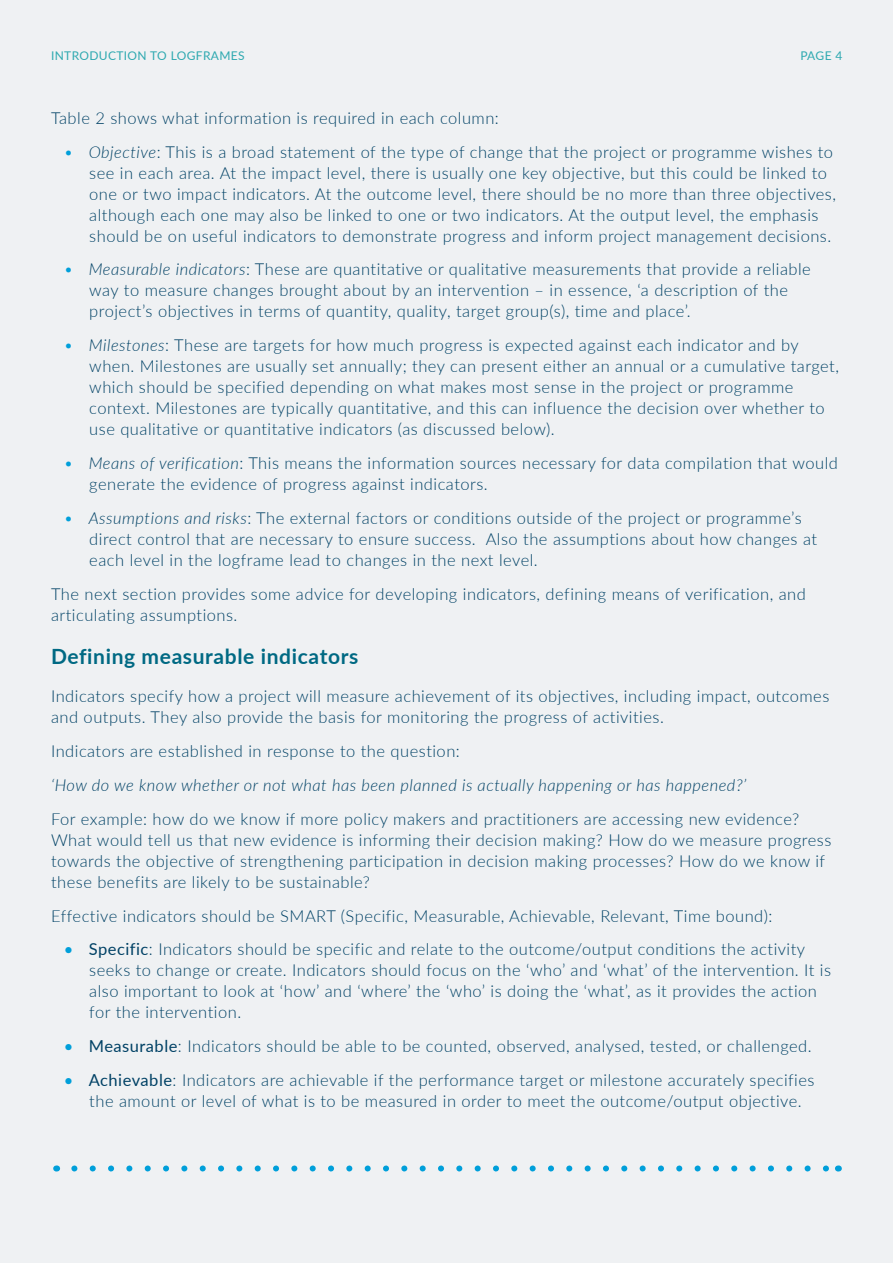
<style>
.page{position:relative;width:893px;height:1263px;background:#eff1f3}
.page>*{position:absolute;margin:0;border:0;box-sizing:border-box;transform-origin:0 0}
.t1{font:700 21px "Lato";letter-spacing:.03em;color:#006983}
.t2{font:300 16.5px/21px "Lato";letter-spacing:.03em;color:#004165}
.t3{font:italic 300 16.5px "Lato";letter-spacing:.03em;color:#004165}
.t4{font:12px "Lato";letter-spacing:.03em;color:#2ea9b0}
.s1{font-style:italic;color:#009fda}
.s2{font-style:italic}
.s3{font-weight:400;color:#009fda}
.s4{font-weight:400}
</style>
<div class="page">
<svg style="left:74px;top:1165px;width:755px;height:6px"></svg>
<p class="t4" style="left:51px;top:47px;width:195px">INTRODUCTION TO LOGFRAMES</p>
<p class="t4" style="left:800px;top:47px;width:44px">PAGE 4</p>
<p class="t2" style="left:51px;top:107px;width:449px">Table 2 shows what information is required in each column:</p>
<p class="t2" style="left:89px;top:141px;width:748px;text-indent:-26px"><span class="s1">•</span> <span class="s2">Objective</span>: This is a broad statement of the type of change that the project or programme wishes to see in each area. At the impact level, there is usually one key objective, but this could be linked to one or two impact indicators. At the outcome level, there should be no more than three objectives, although each one may also be linked to one or two indicators. At the output level, the emphasis should be on useful indicators to demonstrate progress and inform project management decisions.</p>
<p class="t2" style="left:89px;top:258px;width:723px;text-indent:-26px"><span class="s1">•</span> <span class="s2">Measurable indicators</span>: These are quantitative or qualitative measurements that provide a reliable way to measure changes brought about by an intervention – in essence, ‘a description of the project’s objectives in terms of quantity, quality, target group(s), time and place’.</p>
<p class="t2" style="left:89px;top:334px;width:751px;text-indent:-26px"><span class="s1">•</span> <span class="s2">Milestones</span>: These are targets for how much progress is expected against each indicator and by when. Milestones are usually set annually; they can present either an annual or a cumulative target, which should be specified depending on what makes most sense in the project or programme context. Milestones are typically quantitative, and this can influence the decision over whether to use qualitative or quantitative indicators (as discussed below).</p>
<p class="t2" style="left:89px;top:452px;width:750px;text-indent:-26px"><span class="s1">•</span> <span class="s2">Means of verification</span>: This means the information sources necessary for data compilation that would generate the evidence of progress against indicators.</p>
<p class="t2" style="left:89px;top:507px;width:729px;text-indent:-26px"><span class="s1">•</span> <span class="s2">Assumptions and risks</span>: The external factors or conditions outside of the project or programme’s direct control that are necessary to ensure success. Also the assumptions about how changes at each level in the logframe lead to changes in the next level.</p>
<p class="t2" style="left:51px;top:582px;width:756px">The next section provides some advice for developing indicators, defining means of verification, and articulating assumptions.</p>
<p class="t1" style="left:51px;top:641px;width:309px">Defining measurable indicators</p>
<p class="t2" style="left:51px;top:685px;width:780px">Indicators specify how a project will measure achievement of its objectives, including impact, outcomes and outputs. They also provide the basis for monitoring the progress of activities.</p>
<p class="t2" style="left:51px;top:740px;width:410px">Indicators are established in response to the question:</p>
<p class="t3" style="left:51px;top:774px;width:697px">‘How do we know whether or not what has been planned is actually happening or has happened?’</p>
<p class="t2" style="left:51px;top:808px;width:782px">For example: how do we know if more policy makers and practitioners are accessing new evidence?<br>What would tell us that new evidence is informing their decision making? How do we measure progress towards the objective of strengthening participation in decision making processes? How do we know if these benefits are likely to be sustainable?</p>
<p class="t2" style="left:51px;top:904px;width:723px">Effective indicators should be SMART (Specific, Measurable, Achievable, Relevant, Time bound):</p>
<p class="t2" style="left:89px;top:938px;width:743px;text-indent:-26px"><span class="s3">•</span> <span class="s4">Specific</span>: Indicators should be specific and relate to the outcome/output conditions the activity seeks to change or create. Indicators should focus on the ‘who’ and ‘what’ of the intervention. It is also important to look at ‘how’ and ‘where’ the ‘who’ is doing the ‘what’, as it provides the action for the intervention.</p>
<p class="t2" style="left:64px;top:1035px;width:749px"><span class="s3">•</span> <span class="s4">Measurable</span>: Indicators should be able to be counted, observed, analysed, tested, or challenged.</p>
<p class="t2" style="left:89px;top:1069px;width:727px;text-indent:-26px"><span class="s3">•</span> <span class="s4">Achievable</span>: Indicators are achievable if the performance target or milestone accurately specifies the amount or level of what is to be measured in order to meet the outcome/output objective.</p>
</div>
